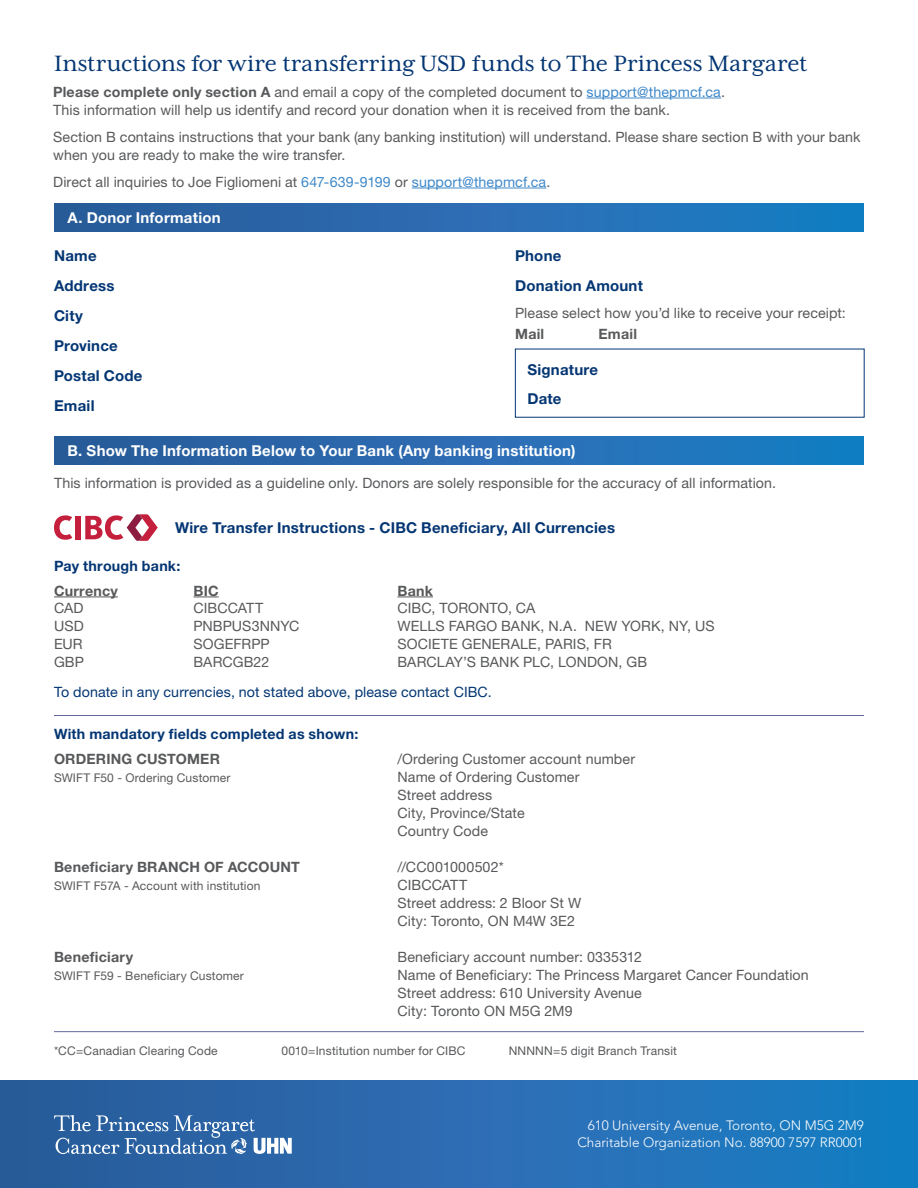
<style>
.page{position:relative;width:918px;height:1188px;background:#fff}
.page>*{position:absolute;margin:0;border:0;box-sizing:border-box;transform-origin:0 0}
.t1{font:25.5px "Mrs Eaves XL Serif OT";color:#043673}
.t2{font:700 15px/30px "Helvetica Neue LT Std";letter-spacing:.015em;color:#043673}
.t3{font:700 15px "Helvetica Neue LT Std";letter-spacing:.015em;color:#fff}
.t4{font:14.25px/18px "Helvetica Neue LT Std";letter-spacing:.005em;color:#58595b}
.t5{font:700 14.25px "Helvetica Neue LT Std";letter-spacing:.015em;color:#58595b}
.t6{font:14.25px "Helvetica Neue LT Std";letter-spacing:.005em;color:#043673}
.t7{font:700 14.25px "Helvetica Neue LT Std";letter-spacing:.015em;color:#043673}
.t8{font:300 13.5px/16.2px "Avenir LT Std";color:#fff;text-align:right}
.t9{font:12px "Helvetica Neue LT Std";letter-spacing:.01em;color:#58595b}
.s1{font-weight:700}
.s2{color:#4089c9}
</style>
<div class="page">
<hr style="left:54px;top:597px;width:64px;height:1px;background:#58595b">
<svg style="left:194px;top:597px;width:25px;height:1px"></svg>
<hr style="left:398px;top:597px;width:35px;height:1px;background:#58595b">
<div style="left:54px;top:204px;width:810px;height:27px;background:linear-gradient(to right,#305a9a,#1c7ec7)"></div>
<div style="left:54px;top:437px;width:810px;height:27px;background:linear-gradient(to right,#305a9a,#1c7ec7)"></div>
<div style="left:0;top:1080px;width:918px;height:108px;background:linear-gradient(to right,#305a9a,#1c7ec7)"></div>
<svg style="left:54px;top:1115px;width:238px;height:39px;background:#5581b4"></svg>
<svg style="left:54px;top:515px;width:18px;height:25px"></svg>
<div style="left:75px;top:516px;width:5px;height:23px;background:#c41f3d"></div>
<svg style="left:85px;top:514px;width:73px;height:27px"></svg>
<hr style="left:54px;top:715px;width:810px;height:1px;background:#606c9c">
<hr style="left:54px;top:1031px;width:810px;height:1px;background:#606c9c">
<hr style="left:587px;top:98px;width:134px;height:1px;background:#4089c9">
<hr style="left:412px;top:188px;width:134px;height:1px;background:#4089c9">
<h1 class="t1" style="left:54px;top:50px;width:755px">Instructions for wire transferring USD funds to The Princess Margaret</h1>
<p class="t4" style="left:53px;top:82px;width:673px"><span class="s1">Please complete only section A</span> and email a copy of the completed document to <span class="s2">support@thepmcf.ca</span>.<br>This information will help us identify and record your donation when it is received from the bank.</p>
<p class="t4" style="left:53px;top:127px;width:809px">Section B contains instructions that your bank (any banking institution) will understand. Please share section B with your bank when you are ready to make the wire transfer.</p>
<p class="t4" style="left:53px;top:172px;width:499px">Direct all inquiries to Joe Figliomeni at <span class="s2">647-639-9199</span> or <span class="s2">support@thepmcf.ca</span>.</p>
<p class="t3" style="left:68px;top:208px;width:155px">A. Donor Information</p>
<p class="t2" style="left:54px;top:241px;width:90px">Name<br>Address<br>City<br>Province<br>Postal Code<br>Email</p>
<p class="t2" style="left:515px;top:241px;width:129px;line-height:29.5px">Phone<br>Donation Amount</p>
<p class="t5" style="left:515px;top:325px;width:31px">Mail</p>
<p class="t5" style="left:598px;top:325px;width:40px">Email</p>
<p class="t2" style="left:527px;top:355px;width:72px;line-height:29.1px">Signature<br>Date</p>
<p class="t4" style="left:515px;top:304px;width:332px">Please select how you’d like to receive your receipt:</p>
<p class="t3" style="left:68px;top:441px;width:509px">B. Show The Information Below to Your Bank (Any banking institution)</p>
<p class="t4" style="left:54px;top:474px;width:724px">This information is provided as a guideline only. Donors are solely responsible for the accuracy of all information.</p>
<p class="t2" style="left:175px;top:513px;width:442px">Wire Transfer Instructions - CIBC Beneficiary, All Currencies</p>
<p class="t7" style="left:54px;top:557px;width:128px">Pay through bank:</p>
<p class="t5" style="left:54px;top:582px;width:65px">Currency</p>
<p class="t5" style="left:193px;top:582px;width:27px">BIC</p>
<p class="t5" style="left:397px;top:582px;width:37px">Bank</p>
<p class="t4" style="left:54px;top:599px;width:31px">CAD</p>
<p class="t4" style="left:193px;top:599px;width:71px">CIBCCATT</p>
<p class="t4" style="left:397px;top:599px;width:139px">CIBC, TORONTO, CA</p>
<p class="t4" style="left:54px;top:617px;width:31px">USD</p>
<p class="t4" style="left:193px;top:617px;width:108px">PNBPUS3NNYC</p>
<p class="t4" style="left:397px;top:617px;width:319px">WELLS FARGO BANK, N.A. NEW YORK, NY, US</p>
<p class="t4" style="left:54px;top:635px;width:30px">EUR</p>
<p class="t4" style="left:193px;top:635px;width:78px">SOGEFRPP</p>
<p class="t4" style="left:397px;top:635px;width:216px">SOCIETE GENERALE, PARIS, FR</p>
<p class="t4" style="left:54px;top:653px;width:32px">GBP</p>
<p class="t4" style="left:193px;top:653px;width:78px">BARCGB22</p>
<p class="t4" style="left:397px;top:653px;width:251px">BARCLAY’S BANK PLC, LONDON, GB</p>
<p class="t6" style="left:54px;top:684px;width:439px">To donate in any currencies, not stated above, please contact CIBC.</p>
<p class="t7" style="left:54px;top:726px;width:306px">With mandatory fields completed as shown:</p>
<p class="t5" style="left:54px;top:750px;width:168px">ORDERING CUSTOMER</p>
<p class="t4" style="left:397px;top:750px;width:239px">/Ordering Customer account number</p>
<p class="t9" style="left:54px;top:771px;width:178px">SWIFT F50 - Ordering Customer</p>
<p class="t4" style="left:397px;top:768px;width:184px">Name of Ordering Customer<br>Street address<br>City, Province/State<br>Country Code</p>
<p class="t5" style="left:54px;top:858px;width:247px">Beneficiary BRANCH OF ACCOUNT</p>
<p class="t4" style="left:398px;top:858px;width:108px">//CC001000502*</p>
<p class="t9" style="left:54px;top:879px;width:208px">SWIFT F57A - Account with institution</p>
<p class="t4" style="left:398px;top:876px;width:185px">CIBCCATT<br>Street address: 2 Bloor St W<br>City: Toronto, ON M4W 3E2</p>
<p class="t5" style="left:54px;top:948px;width:81px">Beneficiary</p>
<p class="t4" style="left:398px;top:948px;width:246px">Beneficiary account number: 0335312</p>
<p class="t9" style="left:54px;top:969px;width:191px">SWIFT F59 - Beneficiary Customer</p>
<p class="t4" style="left:398px;top:966px;width:413px">Name of Beneficiary: The Princess Margaret Cancer Foundation<br>Street address: 610 University Avenue<br>City: Toronto ON M5G 2M9</p>
<p class="t9" style="left:54px;top:1043px;width:165px">*CC=Canadian Clearing Code</p>
<p class="t9" style="left:281px;top:1043px;width:186px">0010=Institution number for CIBC</p>
<p class="t9" style="left:509px;top:1043px;width:170px">NNNNN=5 digit Branch Transit</p>
<p class="t8" style="left:577px;top:1118px;width:288px">610 University Avenue, Toronto, ON M5G 2M9<br>Charitable Organization No. 88900 7597 RR0001</p>
</div>
